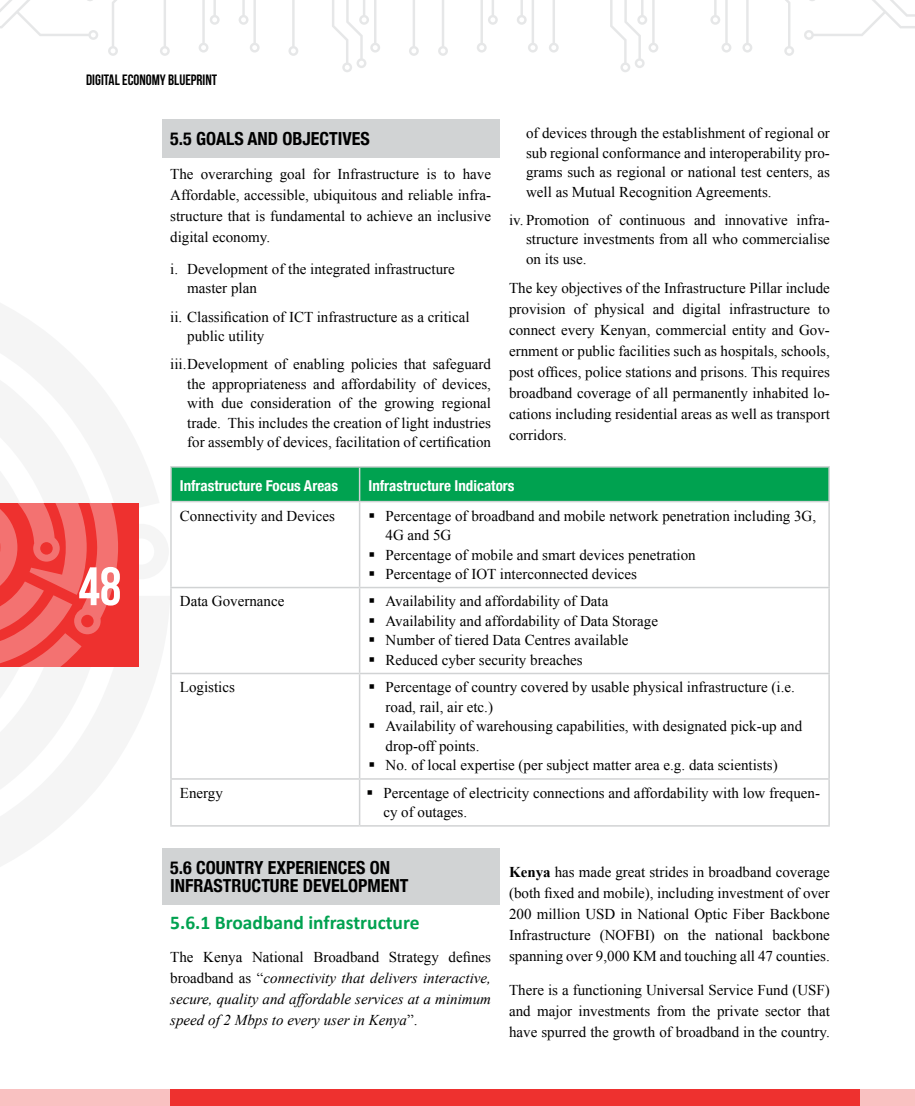
<style>
.page{position:relative;width:915px;height:1106px;background:#fff}
.page>*{position:absolute;margin:0;border:0;box-sizing:border-box;transform-origin:0 0}
.t1{font:700 54px "Bebas Neue";color:#fff}
.t2{font:700 19.5px "Calibri";color:#00a250}
.t3{font:700 condensed 18px/18px "Helvetica Neue";color:#000}
.t4{font:15px/19.5px "Times New Roman";color:#000;text-align:justify}
.t5{font:italic 15px/21px "Times New Roman";color:#000;text-align:justify}
.t6{font:700 condensed 15px "Helvetica Neue";color:#fff}
.t7{font:15px "Bebas Neue";color:#000}
.s1{font-style:normal}
.s2{font-weight:700}
</style>
<div class="page">
<svg style="left:0;top:0;width:914px;height:72px"></svg>
<div style="left:162px;top:119px;width:337px;height:38px;background:#d1d3d4"></div>
<div style="left:172px;top:467px;width:656px;height:34px;background:#00a250"></div>
<hr style="left:170px;top:466px;width:189px;height:1px;background:#d1d3d4">
<hr style="left:170px;top:467px;width:2px;height:34px;background:#d1d3d4">
<hr style="left:359px;top:466px;width:470px;height:1px;background:#d1d3d4">
<hr style="left:359px;top:467px;width:1px;height:34px;background:#d1d3d4">
<hr style="left:828px;top:467px;width:1px;height:34px;background:#d1d3d4">
<hr style="left:170px;top:501px;width:189px;height:1px;background:#d1d3d4">
<hr style="left:170px;top:502px;width:2px;height:85px;background:#d1d3d4">
<hr style="left:359px;top:501px;width:470px;height:1px;background:#d1d3d4">
<hr style="left:359px;top:502px;width:1px;height:85px;background:#d1d3d4">
<hr style="left:828px;top:502px;width:1px;height:85px;background:#d1d3d4">
<hr style="left:170px;top:587px;width:189px;height:1px;background:#d1d3d4">
<hr style="left:170px;top:588px;width:2px;height:84px;background:#d1d3d4">
<hr style="left:359px;top:587px;width:470px;height:1px;background:#d1d3d4">
<hr style="left:359px;top:588px;width:1px;height:84px;background:#d1d3d4">
<hr style="left:828px;top:588px;width:1px;height:84px;background:#d1d3d4">
<hr style="left:170px;top:672px;width:189px;height:2px;background:#d1d3d4">
<hr style="left:170px;top:674px;width:2px;height:104px;background:#d1d3d4">
<hr style="left:359px;top:672px;width:470px;height:2px;background:#d1d3d4">
<hr style="left:359px;top:674px;width:1px;height:104px;background:#d1d3d4">
<hr style="left:828px;top:674px;width:1px;height:104px;background:#d1d3d4">
<hr style="left:170px;top:778px;width:189px;height:1px;background:#d1d3d4">
<hr style="left:170px;top:779px;width:2px;height:46px;background:#d1d3d4">
<hr style="left:359px;top:778px;width:470px;height:1px;background:#d1d3d4">
<hr style="left:359px;top:779px;width:1px;height:46px;background:#d1d3d4">
<hr style="left:828px;top:779px;width:1px;height:46px;background:#d1d3d4">
<hr style="left:170px;top:825px;width:189px;height:1px;background:#d1d3d4">
<hr style="left:359px;top:825px;width:470px;height:1px;background:#d1d3d4">
<div style="left:162px;top:848px;width:337px;height:57px;background:#d1d3d4"></div>
<svg style="left:0;top:503px;width:139px;height:164px;background:#f04f4d"></svg>
<svg style="left:914px;top:1089px;width:1px;height:17px"></svg>
<div style="left:0;top:1089px;width:914px;height:17px;background:#f9c1c1"></div>
<div style="left:170px;top:1089px;width:689px;height:17px;background:#ee312f"></div>
<p class="t7" style="left:86px;top:71px;width:132px">DIGITAL ECONOMY BLUEPRINT</p>
<p class="t3" style="left:170px;top:128px;width:201px">5.5 GOALS AND OBJECTIVES</p>
<p class="t4" style="left:170px;top:163px;width:322px;line-height:21px">The overarching goal for Infrastructure is to have Affordable, accessible, ubiquitous and reliable infra&shy;structure that is fundamental to achieve an inclusive digital economy.</p>
<p class="t4" style="left:187px;top:259px;width:269px;text-indent:-17px">i. Development of the integrated infrastructure master plan</p>
<p class="t4" style="left:187px;top:306px;width:284px;text-indent:-17px">ii. Classification of ICT infrastructure as a critical public utility</p>
<p class="t4" style="left:187px;top:354px;width:305px;text-indent:-17px">iii.Development of enabling policies that safeguard the appropriateness and affordability of devices, with due consideration of the growing regional trade. This includes the creation of light industries for assembly of devices, facilitation of certification</p>
<p class="t4" style="left:526px;top:123px;width:305px">of devices through the establishment of regional or sub regional conformance and interoperability pro&shy;grams such as regional or national test centers, as well as Mutual Recognition Agreements.</p>
<p class="t4" style="left:526px;top:209px;width:305px;text-indent:-17px">iv. Promotion of continuous and innovative infra&shy;structure investments from all who commercialise on its use.</p>
<p class="t4" style="left:509px;top:277px;width:322px;line-height:21px">The key objectives of the Infrastructure Pillar include provision of physical and digital infrastructure to connect every Kenyan, commercial entity and Gov&shy;ernment or public facilities such as hospitals, schools, post offices, police stations and prisons. This requires broadband coverage of all permanently inhabited lo&shy;cations including residential areas as well as transport corridors.</p>
<h1 class="t1" style="left:78px;top:557px;width:44px">48</h1>
<p class="t6" style="left:180px;top:473px;width:160px">Infrastructure Focus Areas</p>
<p class="t6" style="left:368px;top:473px;width:147px">Infrastructure Indicators</p>
<p class="t4" style="left:180px;top:505px;width:156px">Connectivity and Devices</p>
<p class="t4" style="left:385px;top:505px;width:432px;text-align:left">Percentage of broadband and mobile network penetration including 3G, 4G and 5G<br>Percentage of mobile and smart devices penetration<br>Percentage of IOT interconnected devices</p>
<p class="t4" style="left:180px;top:591px;width:106px">Data Governance</p>
<p class="t4" style="left:385px;top:591px;width:274px;text-align:left">Availability and affordability of Data Availability and affordability of Data Storage Number of tiered Data Centres available Reduced cyber security breaches</p>
<p class="t4" style="left:180px;top:677px;width:57px">Logistics</p>
<p class="t4" style="left:385px;top:677px;width:418px;text-align:left">Percentage of country covered by usable physical infrastructure (i.e. road, rail, air etc.)<br>Availability of warehousing capabilities, with designated pick-up and drop-off points.<br>No. of local expertise (per subject matter area e.g. data scientists)</p>
<p class="t4" style="left:180px;top:783px;width:45px">Energy</p>
<p class="t4" style="left:383px;top:783px;width:438px">Percentage of electricity connections and affordability with low frequen&shy;cy of outages.</p>
<p class="t3" style="left:170px;top:857px;width:239px">5.6 COUNTRY EXPERIENCES ON<br>INFRASTRUCTURE DEVELOPMENT</p>
<h2 class="t2" style="left:170px;top:908px;width:251px">5.6.1 Broadband infrastructure</h2>
<p class="t5" style="left:170px;top:946px;width:322px"><span class="s1">The Kenya National Broadband Strategy defines broadband as “</span>connectivity that delivers interactive, secure, quality and affordable services at a minimum speed of 2 Mbps to every user in Kenya<span class="s1">”.</span></p>
<p class="t4" style="left:509px;top:861px;width:322px;line-height:21px"><span class="s2">Kenya</span> has made great strides in broadband coverage (both fixed and mobile), including investment of over 200 million USD in National Optic Fiber Backbone Infrastructure (NOFBI) on the national backbone spanning over 9,000 KM and touching all 47 counties.</p>
<p class="t4" style="left:509px;top:979px;width:322px;line-height:21px">There is a functioning Universal Service Fund (USF) and major investments from the private sector that have spurred the growth of broadband in the country.</p>
</div>
